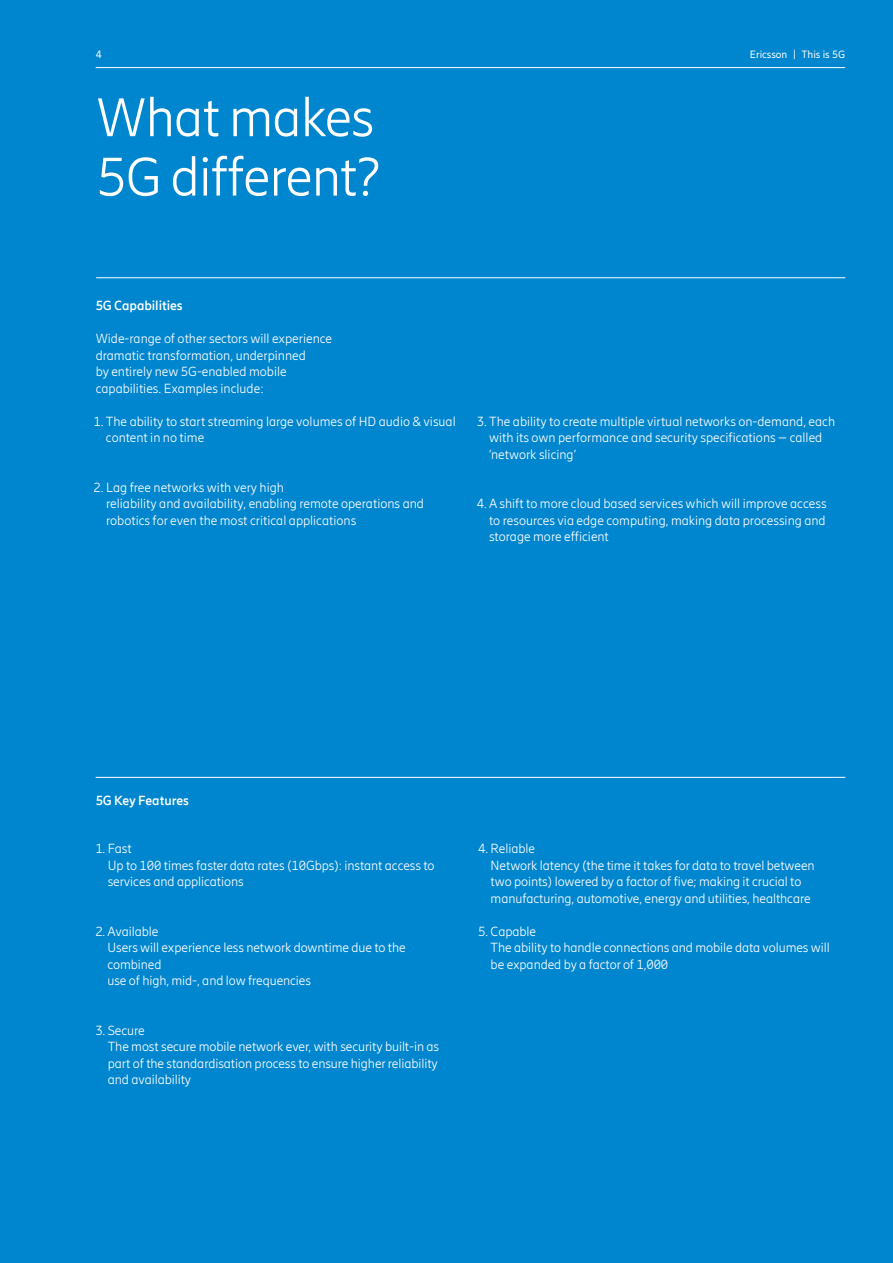
<style>
.page{position:relative;width:893px;height:1263px;background:#0086ce}
.page>*{position:absolute;margin:0;border:0;box-sizing:border-box;transform-origin:0 0}
.t1{font:300 54px/59.4px "Ericsson Hilda";letter-spacing:-.015em;color:#fff}
.t2{font:300 13.2px/16.5px "Ericsson Hilda";letter-spacing:-.005em;color:#fff}
.t3{font:700 13.2px "Ericsson Hilda";letter-spacing:-.005em;color:#fff}
.t4{font:10.5px "Ericsson Hilda";color:#fff}
</style>
<div class="page">
<hr style="left:96px;top:67px;width:749px;height:1px;background:#fff">
<hr style="left:96px;top:277px;width:749px;height:1px;background:#fff">
<hr style="left:96px;top:777px;width:749px;height:1px;background:#fff">
<p class="t4" style="left:96px;top:49px;width:7px">4</p>
<p class="t4" style="left:750px;top:49px;width:97px">Ericsson | This is 5G</p>
<h1 class="t1" style="left:96px;top:88px;width:286px">What makes<br>5G different?</h1>
<p class="t3" style="left:96px;top:298px;width:89px">5G Capabilities</p>
<p class="t2" style="left:96px;top:330px;width:238px">Wide-range of other sectors will experience dramatic transformation, underpinned<br>by entirely new 5G-enabled mobile capabilities. Examples include:</p>
<p class="t2" style="left:106px;top:413px;width:351px;text-indent:-12px">1. The ability to start streaming large volumes of HD audio &amp; visual content in no time</p>
<p class="t2" style="left:106px;top:479px;width:319px;text-indent:-13px">2. Lag free networks with very high<br>reliability and availability, enabling remote operations and robotics for even the most critical applications</p>
<p class="t2" style="left:489px;top:413px;width:348px;text-indent:-12px">3. The ability to create multiple virtual networks on-demand, each with its own performance and security specifications – called ‘network slicing’</p>
<p class="t2" style="left:489px;top:495px;width:339px;text-align:justify;text-indent:-12px">4. A shift to more cloud based services which will improve access to resources via edge computing, making data processing and storage more efficient</p>
<p class="t3" style="left:96px;top:793px;width:95px">5G Key Features</p>
<p class="t2" style="left:108px;top:840px;width:328px;text-indent:-12px">1. Fast<br>Up to 100 times faster data rates (10Gbps): instant access to services and applications</p>
<p class="t2" style="left:107px;top:923px;width:300px;text-indent:-12px">2. Available<br>Users will experience less network downtime due to the combined<br>use of high, mid-, and low frequencies</p>
<p class="t2" style="left:108px;top:1022px;width:333px;text-indent:-12px">3. Secure<br>The most secure mobile network ever, with security built-in as part of the standardisation process to ensure higher reliability and availability</p>
<p class="t2" style="left:491px;top:840px;width:325px;text-indent:-12px">4. Reliable<br>Network latency (the time it takes for data to travel between two points) lowered by a factor of five; making it crucial to manufacturing, automotive, energy and utilities, healthcare</p>
<p class="t2" style="left:491px;top:923px;width:341px;text-indent:-12px">5. Capable<br>The ability to handle connections and mobile data volumes will be expanded by a factor of 1,000</p>
</div>
